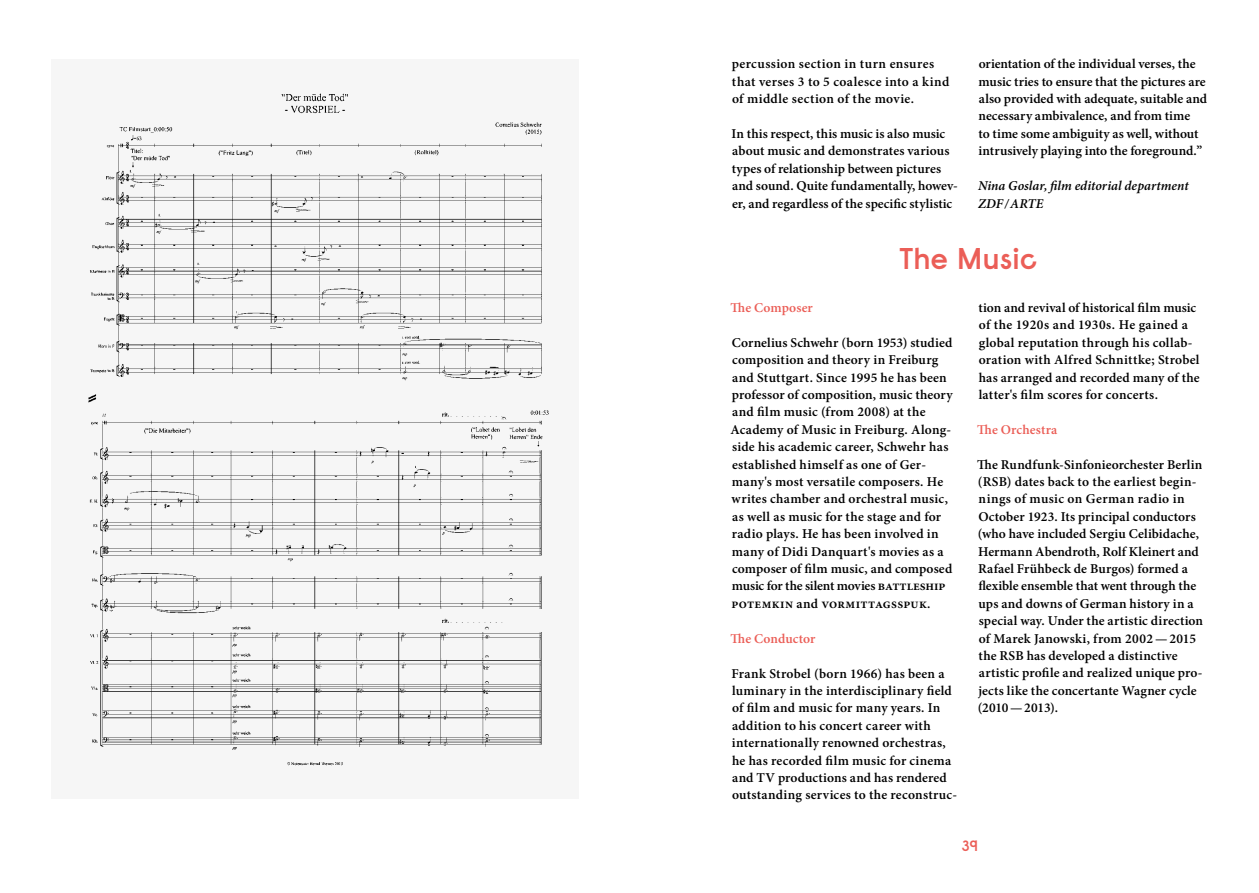
<style>
.page{position:relative;width:1259px;height:893px;background:#fff}
.page>*{position:absolute;margin:0;border:0;box-sizing:border-box;transform-origin:0 0}
.t1{font:600 30px "Raisonne";letter-spacing:-.005em;color:#eb5e57}
.t2{font:600 15px "Raisonne";color:#eb5e57}
.t3{font:600 13.5px/17.4px "Minion Pro";letter-spacing:.015em;color:#000}
.t4{font:600 13.5px/17.4px "Minion Pro";letter-spacing:-.005em;color:#000}
.t5{font:italic 600 13.5px/17.4px "Minion Pro";letter-spacing:.005em;color:#000}
.t6{font:600 13.5px "Minion Pro";color:#eb5e57}
</style>
<div class="page">
<img style="left:88px;top:93px;width:461px;height:673px">
<p class="t4" style="left:978px;top:55px;width:230px">orientation of the individual verses, the music tries to ensure that the pictures are also provided with adequate, suitable and necessary ambivalence, and from time<br>to time some ambiguity as well, without intrusively playing into the foreground.”</p>
<p class="t5" style="left:978px;top:177px;width:212px">Nina Goslar, film editorial department<br>ZDF/ARTE</p>
<h1 class="t1" style="left:899px;top:239px;width:140px">The Music</h1>
<p class="t3" style="left:732px;top:55px;width:219px">percussion section in turn ensures that verses 3 to 5 coalesce into a kind of middle section of the movie.</p>
<p class="t3" style="left:731px;top:125px;width:228px">In this respect, this music is also music about music and demonstrates various types of relationship between pictures and sound. Quite fundamentally, howev&shy;er, and regardless of the specific stylistic</p>
<p class="t6" style="left:730px;top:298px;width:84px">The Composer</p>
<p class="t3" style="left:730px;top:334px;width:224px">Cornelius Schwehr (born 1953) studied composition and theory in Freiburg and Stuttgart. Since 1995 he has been professor of composition, music theory and film music (from 2008) at the Academy of Music in Freiburg. Along&shy;side his academic career, Schwehr has established himself as one of Ger&shy;many's most versatile composers. He writes chamber and orchestral music, as well as music for the stage and for radio plays. He has been involved in many of Didi Danquart's movies as a composer of film music, and composed music for the silent movies BATTLESHIP POTEMKIN and VORMITTAGSSPUK.</p>
<p class="t6" style="left:730px;top:629px;width:86px">The Conductor</p>
<p class="t3" style="left:731px;top:664px;width:227px">Frank Strobel (born 1966) has been a luminary in the interdisciplinary field of film and music for many years. In addition to his concert career with internationally renowned orchestras, he has recorded film music for cinema and TV productions and has rendered outstanding services to the reconstruc-</p>
<p class="t3" style="left:978px;top:299px;width:222px">tion and revival of historical film music of the 1920s and 1930s. He gained a global reputation through his collab&shy;oration with Alfred Schnittke; Strobel has arranged and recorded many of the latter's film scores for concerts.</p>
<p class="t6" style="left:977px;top:420px;width:82px">The Orchestra</p>
<p class="t3" style="left:977px;top:455px;width:227px">The Rundfunk-Sinfonieorchester Berlin (RSB) dates back to the earliest begin&shy;nings of music on German radio in October 1923. Its principal conductors (who have included Sergiu Celibidache, Hermann Abendroth, Rolf Kleinert and Rafael Frühbeck de Burgos) formed a flexible ensemble that went through the ups and downs of German history in a special way. Under the artistic direction of Marek Janowski, from 2002—2015 the RSB has developed a distinctive artistic profile and realized unique pro&shy;jects like the concertante Wagner cycle (2010—2013).</p>
<p class="t2" style="left:961px;top:836px;width:18px">39</p>
</div>
